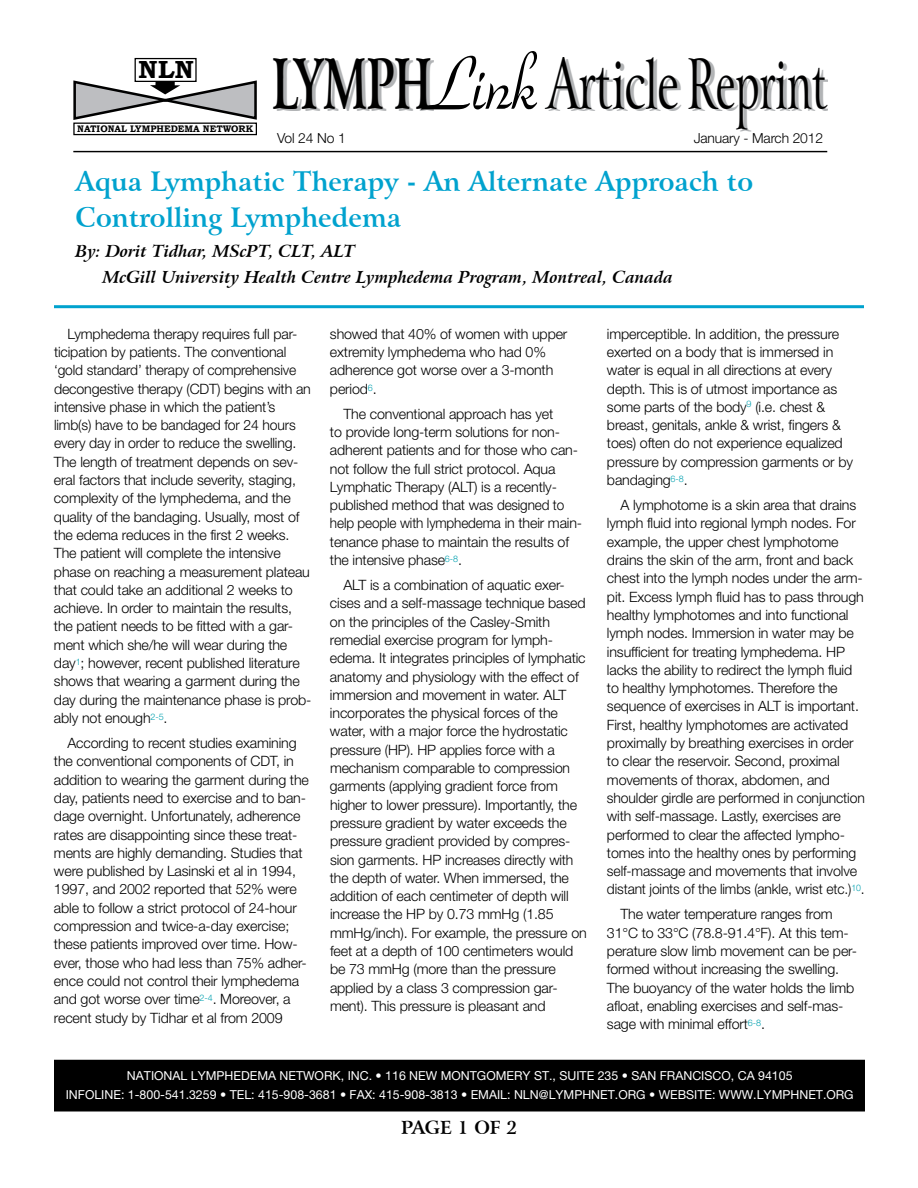
<style>
.page{position:relative;width:918px;height:1188px;background:#fff}
.page>*{position:absolute;margin:0;border:0;box-sizing:border-box;transform-origin:0 0}
.t1{font:69.3px "Arrus BT";letter-spacing:-.01em;color:#000;scale:.65 1}
.t2{font:700 26.85px/36px "Arrus BT";color:#00a2ce}
.t3{font:700 24.75px "Bookman Old Style";color:#000;scale:1.07 1}
.t4{font:700 18px "Arrus BT";letter-spacing:-.01em;color:#000}
.t5{font:italic 700 16.5px/25.5px "Arrus BT";color:#000}
.t6{font:300 14.25px/18.3px "Helvetica Neue LT Pro";letter-spacing:-.01em;color:#000}
.t7{font:300 13.8px "Helvetica Neue LT Pro";letter-spacing:-.01em;color:#000}
.t8{font:12.3px/19.5px "Helvetica Neue LT Pro";color:#fff;text-align:center}
.t9{font:700 9.45px "Bookman Old Style";color:#000}
.s1{font-weight:700}
.s2{font-family:"Park Avenue BT";font-size:80.85px}
</style>
<div class="page">
<hr style="left:73px;top:151px;width:754px;height:1px;background:#000">
<div style="left:135px;top:58px;width:62px;height:24px;border:1px solid #000"></div>
<div style="left:73px;top:123px;width:184px;height:12px;border:1px solid #000"></div>
<svg style="left:73px;top:79px;width:184px;height:41px"></svg>
<hr style="left:54px;top:305px;width:810px;height:3px;background:#00a2ce">
<div style="left:55px;top:1060px;width:809px;height:51px;background:#000"></div>
<div style="left:54px;top:1060px;width:811px;height:52px;border:2px solid #000"></div>
<h3 class="t3" style="left:138px;top:52px;width:54px">NLN</h3>
<p class="t9" style="left:77px;top:122px;width:177px">NATIONAL LYMPHEDEMA NETWORK</p>
<h1 class="t1" style="left:272px;top:41px;width:856px"><span class="s1">LYMPH</span><span class="s2">Link</span>Article Reprint</h1>
<p class="t7" style="left:277px;top:130px;width:70px">Vol 24 No 1</p>
<p class="t7" style="left:694px;top:130px;width:131px">January - March 2012</p>
<h2 class="t2" style="left:76px;top:164px;width:679px">Aqua Lymphatic Therapy - An Alternate Approach to<br>Controlling Lymphedema</h2>
<p class="t5" style="left:103px;top:239px;width:572px;text-indent:-27px">By: Dorit Tidhar, MScPT, CLT, ALT<br>McGill University Health Centre Lymphedema Program, Montreal, Canada</p>
<p class="t6" style="left:330px;top:324px;width:239px">showed that 40% of women with upper extremity lymphedema who had 0% adherence got worse over a 3-month period<sup>6</sup>.</p>
<p class="t6" style="left:330px;top:404px;width:254px;text-indent:13px">The conventional approach has yet<br>to provide long-term solutions for non&shy;adherent patients and for those who can&shy;not follow the full strict protocol. Aqua Lymphatic Therapy (ALT) is a recently&shy;published method that was designed to help people with lymphedema in their main&shy;tenance phase to maintain the results of the intensive phase<sup>6-8</sup>.</p>
<p class="t6" style="left:330px;top:576px;width:258px;text-indent:13px">ALT is a combination of aquatic exer&shy;cises and a self-massage technique based on the principles of the Casley-Smith remedial exercise program for lymph&shy;edema. It integrates principles of lymphatic anatomy and physiology with the effect of immersion and movement in water. ALT incorporates the physical forces of the water, with a major force the hydrostatic pressure (HP). HP applies force with a mechanism comparable to compression garments (applying gradient force from higher to lower pressure). Importantly, the pressure gradient by water exceeds the pressure gradient provided by compres&shy;sion garments. HP increases directly with the depth of water. When immersed, the addition of each centimeter of depth will increase the HP by 0.73 mmHg (1.85 mmHg/inch). For example, the pressure on feet at a depth of 100 centimeters would be 73 mmHg (more than the pressure applied by a class 3 compression gar&shy;ment). This pressure is pleasant and</p>
<p class="t6" style="left:607px;top:324px;width:248px">imperceptible. In addition, the pressure exerted on a body that is immersed in water is equal in all directions at every depth. This is of utmost importance as some parts of the body<sup>9</sup> (i.e. chest &amp; breast, genitals, ankle &amp; wrist, fingers &amp; toes) often do not experience equalized pressure by compression garments or by bandaging<sup>6-8</sup>.</p>
<p class="t6" style="left:607px;top:496px;width:259px;text-indent:13px">A lymphotome is a skin area that drains lymph fluid into regional lymph nodes. For example, the upper chest lymphotome drains the skin of the arm, front and back chest into the lymph nodes under the arm&shy;pit. Excess lymph fluid has to pass through healthy lymphotomes and into functional lymph nodes. Immersion in water may be insufficient for treating lymphedema. HP lacks the ability to redirect the lymph fluid to healthy lymphotomes. Therefore the sequence of exercises in ALT is important.<br>First, healthy lymphotomes are activated proximally by breathing exercises in order to clear the reservoir. Second, proximal movements of thorax, abdomen, and shoulder girdle are performed in conjunction with self-massage. Lastly, exercises are performed to clear the affected lympho&shy;tomes into the healthy ones by performing self-massage and movements that involve distant joints of the limbs (ankle, wrist etc.)<sup>10</sup>.</p>
<p class="t6" style="left:607px;top:905px;width:252px;text-indent:13px">The water temperature ranges from 31°C to 33°C (78.8-91.4°F). At this tem&shy;perature slow limb movement can be per&shy;formed without increasing the swelling.<br>The buoyancy of the water holds the limb afloat, enabling exercises and self-mas&shy;sage with minimal effort<sup>6-8</sup>.</p>
<p class="t8" style="left:66px;top:1065px;width:789px">NATIONAL LYMPHEDEMA NETWORK, INC. • 116 NEW MONTGOMERY ST., SUITE 235 • SAN FRANCISCO, CA 94105<br>INFOLINE: 1-800-541.3259 • TEL: 415-908-3681 • FAX: 415-908-3813 • EMAIL: NLN@LYMPHNET.ORG • WEBSITE: WWW.LYMPHNET.ORG</p>
<p class="t6" style="left:54px;top:324px;width:259px;text-indent:13px">Lymphedema therapy requires full par&shy;ticipation by patients. The conventional ‘gold standard’ therapy of comprehensive decongestive therapy (CDT) begins with an intensive phase in which the patient’s limb(s) have to be bandaged for 24 hours every day in order to reduce the swelling.<br>The length of treatment depends on sev&shy;eral factors that include severity, staging, complexity of the lymphedema, and the quality of the bandaging. Usually, most of the edema reduces in the first 2 weeks.<br>The patient will complete the intensive phase on reaching a measurement plateau that could take an additional 2 weeks to achieve. In order to maintain the results, the patient needs to be fitted with a gar&shy;ment which she/he will wear during the day<sup>1</sup>; however, recent published literature shows that wearing a garment during the day during the maintenance phase is prob&shy;ably not enough<sup>2-5</sup>.</p>
<p class="t6" style="left:54px;top:734px;width:256px;text-indent:13px">According to recent studies examining the conventional components of CDT, in addition to wearing the garment during the day, patients need to exercise and to ban&shy;dage overnight. Unfortunately, adherence rates are disappointing since these treat&shy;ments are highly demanding. Studies that were published by Lasinski et al in 1994, 1997, and 2002 reported that 52% were able to follow a strict protocol of 24-hour compression and twice-a-day exercise; these patients improved over time. How&shy;ever, those who had less than 75% adher&shy;ence could not control their lymphedema and got worse over time<sup>2-4</sup>. Moreover, a recent study by Tidhar et al from 2009</p>
<p class="t4" style="left:401px;top:1117px;width:118px">PAGE 1 OF 2</p>
</div>
